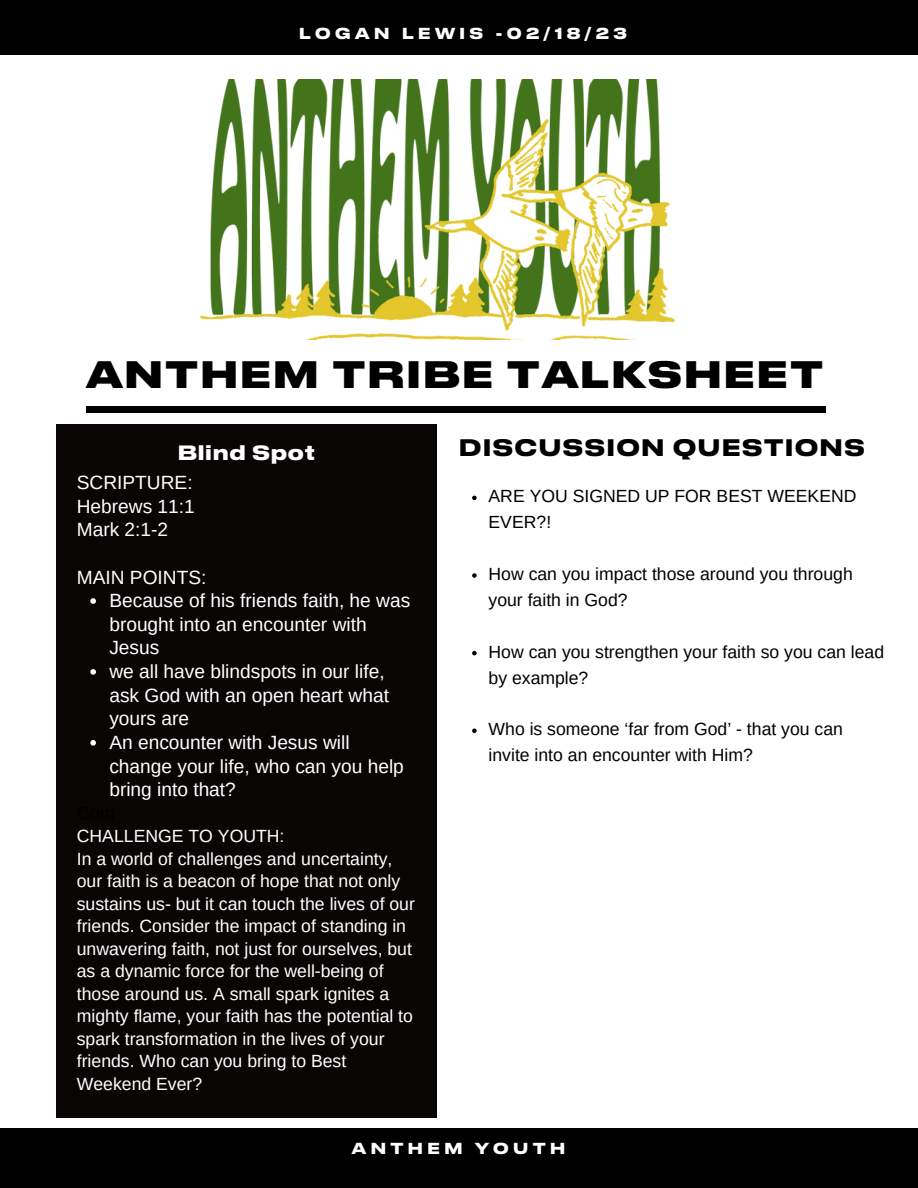
<style>
.page{position:relative;width:918px;height:1188px;background:#fff}
.page>*{position:absolute;margin:0;border:0;box-sizing:border-box;transform-origin:0 0}
.t1{font:800 36px "Druk Text Wide Cyr";letter-spacing:.02em;color:#000}
.t2{font:700 22.5px "Druk Text Wide Cyr";letter-spacing:.02em;color:#000}
.t3{font:700 19.5px "Druk Text Wide Cyr";color:#fff}
.t4{font:19.2px/23.7px "Arimo";color:#fff}
.t5{font:17.7px/22.5px "Arimo";color:#fff}
.t6{font:17.55px/25.8px "Arimo";color:#000}
.t7{font:700 15px "Druk Text Wide Cyr";letter-spacing:.25em;color:#fff}
</style>
<div class="page">
<div style="left:0;top:0;width:918px;height:55px;background:#000"></div>
<div style="left:87px;top:406px;width:739px;height:7px;background:#000"></div>
<div style="left:56px;top:424px;width:380px;height:694px;background:#090505"></div>
<div style="left:0;top:1129px;width:918px;height:59px;background:#000"></div>
<img style="left:200px;top:79px;width:476px;height:260px">
<svg style="left:90px;top:598px;width:6px;height:6px"></svg>
<svg style="left:90px;top:669px;width:6px;height:6px"></svg>
<svg style="left:90px;top:740px;width:6px;height:6px"></svg>
<svg style="left:472px;top:496px;width:5px;height:4px"></svg>
<svg style="left:472px;top:573px;width:5px;height:5px"></svg>
<svg style="left:472px;top:651px;width:5px;height:4px"></svg>
<svg style="left:472px;top:729px;width:5px;height:4px"></svg>
<p class="t7" style="left:299px;top:23px;width:330px">LOGAN LEWIS -02/18/23</p>
<p class="t1" style="left:86px;top:350px;width:740px">ANTHEM TRIBE TALKSHEET</p>
<p class="t3" style="left:177px;top:439px;width:139px">Blind Spot</p>
<p class="t4" style="left:77px;top:471px;width:120px;text-align:justify">SCRIPTURE:<br>Hebrews 11:1<br>Mark 2:1-2</p>
<h4 class="t4" style="left:77px;top:565px;width:131px">MAIN POINTS:</h4>
<h2 class="t4" style="left:109px;top:589px;width:302px">Because of his friends faith, he was brought into an encounter with<br>Jesus</h2>
<p class="t4" style="left:109px;top:660px;width:281px">we all have blindspots in our life, ask God with an open heart what yours are</p>
<p class="t4" style="left:109px;top:730px;width:296px">An encounter with Jesus will change your life, who can you help bring into that?</p>
<p class="t5" style="left:77px;top:825px;width:340px">CHALLENGE TO YOUTH:<br>In a world of challenges and uncertainty, our faith is a beacon of hope that not only sustains us- but it can touch the lives of our friends. Consider the impact of standing in unwavering faith, not just for ourselves, but as a dynamic force for the well-being of those around us. A small spark ignites a mighty flame, your faith has the potential to spark transformation in the lives of your friends. Who can you bring to Best Weekend Ever?</p>
<h1 class="t2" style="left:459px;top:432px;width:408px">DISCUSSION QUESTIONS</h1>
<h5 class="t6" style="left:489px;top:483px;width:369px">ARE YOU SIGNED UP FOR BEST WEEKEND<br>EVER?!</h5>
<h3 class="t6" style="left:489px;top:561px;width:366px">How can you impact those around you through your faith in God?</h3>
<p class="t6" style="left:489px;top:639px;width:397px">How can you strengthen your faith so you can lead by example?</p>
<p class="t6" style="left:489px;top:716px;width:356px">Who is someone ‘far from God’ - that you can invite into an encounter with Him?</p>
<p class="t7" style="left:352px;top:1138px;width:216px">ANTHEM YOUTH</p>
</div>
